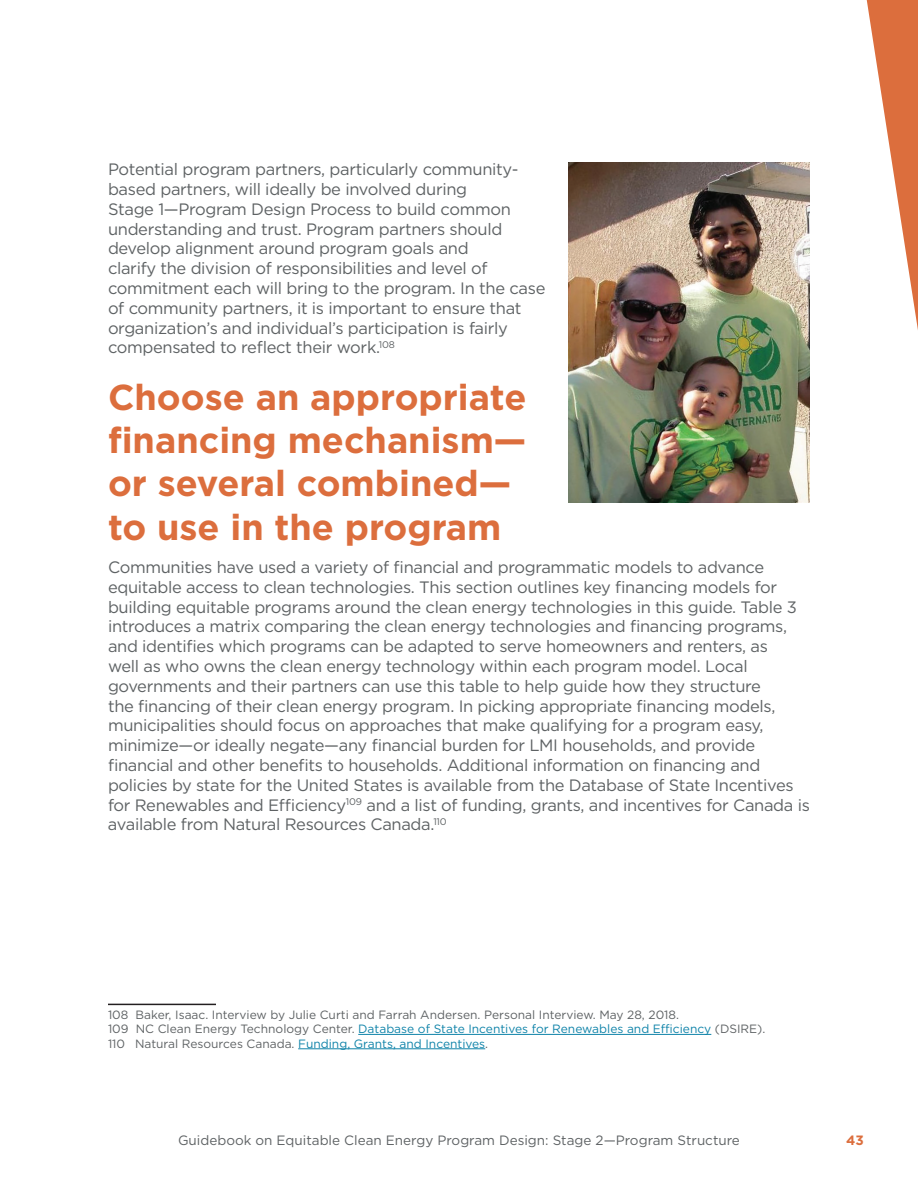
<style>
.page{position:relative;width:918px;height:1188px;background:#fff}
.page>*{position:absolute;margin:0;border:0;box-sizing:border-box;transform-origin:0 0}
.t1{font:700 36px/43.2px "Gotham";color:#dc6e3d;text-align:justify}
.t2{font:16.5px/19.8px "Gotham";letter-spacing:-.02em;color:#5e6264}
.t3{font:13.5px "Gotham";color:#5e6264}
.t4{font:700 13.5px "Gotham";color:#dc6e3d}
.t5{font:12px/14.4px "Gotham";color:#5e6264}
.s1{color:#0f83a9}
</style>
<div class="page">
<svg style="left:866px;top:0;width:52px;height:330px"></svg>
<hr style="left:298px;top:1048px;width:187px;height:1px;background:#0f83a9">
<hr style="left:358px;top:1034px;width:353px;height:1px;background:#0f83a9">
<hr style="left:108px;top:1004px;width:108px;height:1px;background:#231f20">
<img style="left:568px;top:162px;width:242px;height:340px">
<p class="t2" style="left:108px;top:159px;width:412px">Potential program partners, particularly community-</p>
<p class="t2" style="left:108px;top:179px;width:439px">based partners, will ideally be involved during<br>Stage 1—Program Design Process to build common understanding and trust. Program partners should develop alignment around program goals and<br>clarify the division of responsibilities and level of commitment each will bring to the program. In the case of community partners, it is important to ensure that organization’s and individual’s participation is fairly compensated to refect their work.<sup>108</sup></p>
<p class="t1" style="left:108px;top:376px;width:420px">Choose an appropriate fnancing mechanism— or several combined—</p>
<h1 class="t1" style="left:108px;top:505px;width:395px">to use in the program</h1>
<p class="t2" style="left:108px;top:557px;width:704px">Communities have used a variety of fnancial and programmatic models to advance equitable access to clean technologies. This section outlines key fnancing models for building equitable programs around the clean energy technologies in this guide. Table 3 introduces a matrix comparing the clean energy technologies and fnancing programs, and identifes which programs can be adapted to serve homeowners and renters, as<br>well as who owns the clean energy technology within each program model. Local governments and their partners can use this table to help guide how they structure<br>the fnancing of their clean energy program. In picking appropriate fnancing models, municipalities should focus on approaches that make qualifying for a program easy, minimize—or ideally negate—any fnancial burden for LMI households, and provide fnancial and other benefts to households. Additional information on fnancing and policies by state for the United States is available from the Database of State Incentives for Renewables and Efciency<sup>109</sup> and a list of funding, grants, and incentives for Canada is available from Natural Resources Canada.<sup>110</sup></p>
<p class="t5" style="left:108px;top:1007px;width:659px">108 Baker, Isaac. Interview by Julie Curti and Farrah Andersen. Personal Interview. May 28, 2018.<br>109 NC Clean Energy Technology Center. <span class="s1">Database of State Incentives for Renewables and Efciency</span> (DSIRE).<br>110 Natural Resources Canada. <span class="s1">Funding, Grants, and Incentives</span>.</p>
<p class="t3" style="left:178px;top:1131px;width:563px">Guidebook on Equitable Clean Energy Program Design: Stage 2—Program Structure</p>
<p class="t4" style="left:846px;top:1131px;width:19px">43</p>
</div>
